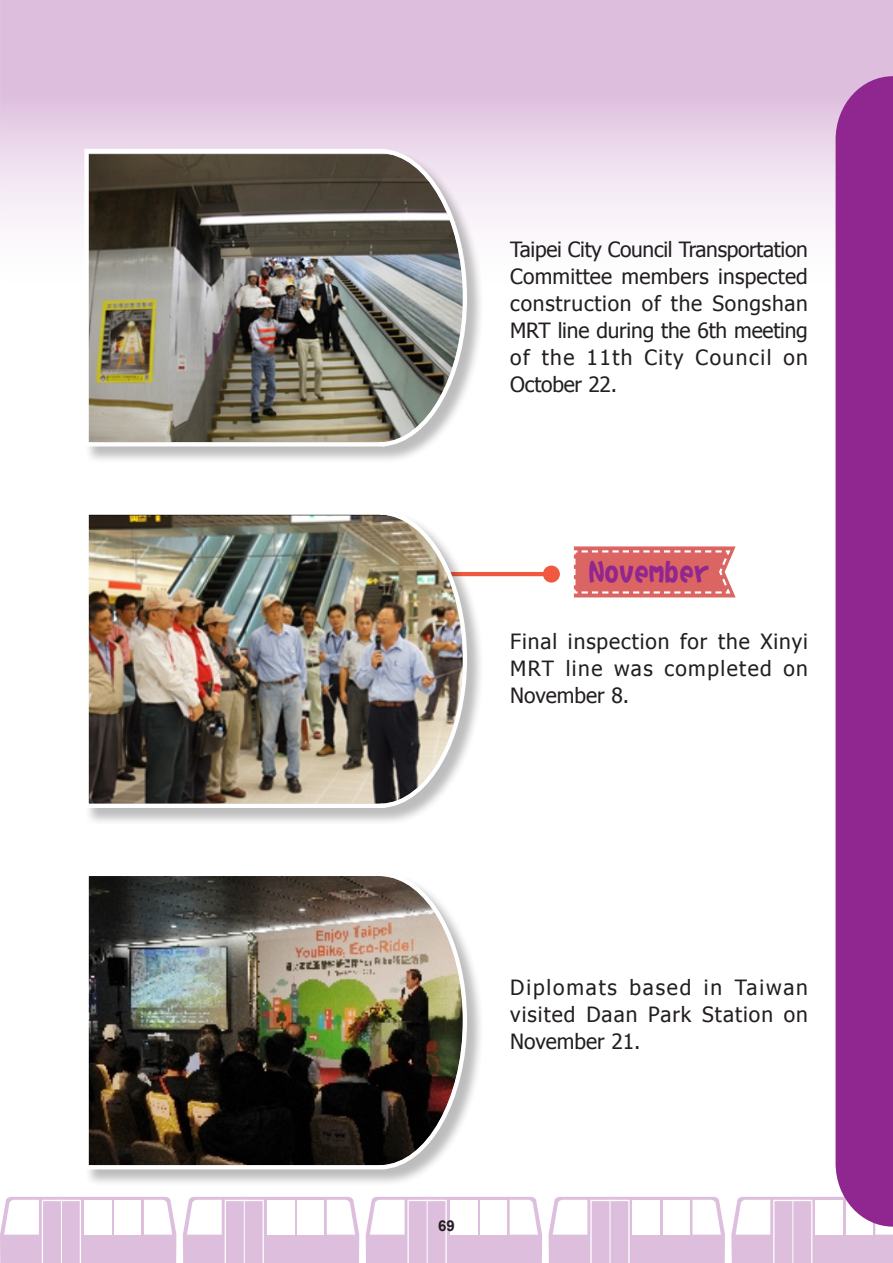
<style>
.page{position:relative;width:893px;height:1263px;background:#fff}
.page>*{position:absolute;margin:0;border:0;box-sizing:border-box;transform-origin:0 0}
.t1{font:30px "DF Hai Bao W9 WIN BF";color:#90268f}
.t2{font:21px/27px "Tahoma";letter-spacing:.05em;color:#231f20;text-align:justify}
.t3{font:700 15px "Arial";color:#231f20}
</style>
<div class="page">
<div style="left:0;top:0;width:893px;height:310px;background:linear-gradient(to bottom,#d6b0d6,#fff)"></div>
<svg style="left:0;top:1197px;width:176px;height:66px"></svg>
<hr style="left:61px;top:1200px;width:1px;height:63px;background:#fff">
<svg style="left:366px;top:1197px;width:176px;height:66px"></svg>
<hr style="left:427px;top:1200px;width:1px;height:63px;background:#fff">
<svg style="left:183px;top:1197px;width:176px;height:66px"></svg>
<hr style="left:244px;top:1200px;width:1px;height:63px;background:#fff">
<svg style="left:549px;top:1197px;width:176px;height:66px"></svg>
<hr style="left:610px;top:1200px;width:1px;height:63px;background:#fff">
<svg style="left:731px;top:1197px;width:162px;height:66px"></svg>
<hr style="left:792px;top:1200px;width:1px;height:63px;background:#fff">
<div style="left:85px;top:149px;width:399px;height:314px;background:#231f20;opacity:.3"></div>
<img style="left:82px;top:147px;width:387px;height:302px">
<hr style="left:371px;top:572px;width:180px;height:4px;background:#f0593e">
<div style="left:543px;top:566px;width:17px;height:17px;background:#f0593e;border-radius:50%"></div>
<div style="left:85px;top:510px;width:399px;height:315px;background:#231f20;opacity:.3"></div>
<img style="left:85px;top:510px;width:384px;height:300px">
<svg style="left:573px;top:546px;width:163px;height:51px"></svg>
<div style="left:85px;top:872px;width:399px;height:314px;background:#231f20;opacity:.3"></div>
<img style="left:85px;top:872px;width:384px;height:299px">
<div style="left:836px;top:76px;width:57px;height:1150px;background:#90268f"></div>
<p class="t2" style="left:510px;top:235px;width:299px">Taipei City Council Transportation Committee members inspected construction of the Songshan MRT line during the 6th meeting of the 11th City Council on October 22.</p>
<h1 class="t1" style="left:589px;top:557px;width:121px">November</h1>
<p class="t2" style="left:510px;top:627px;width:299px">Final inspection for the Xinyi MRT line was completed on November 8.</p>
<p class="t2" style="left:510px;top:973px;width:299px">Diplomats based in Taiwan visited Daan Park Station on November 21.</p>
<p class="t3" style="left:438px;top:1216px;width:18px">69</p>
</div>
